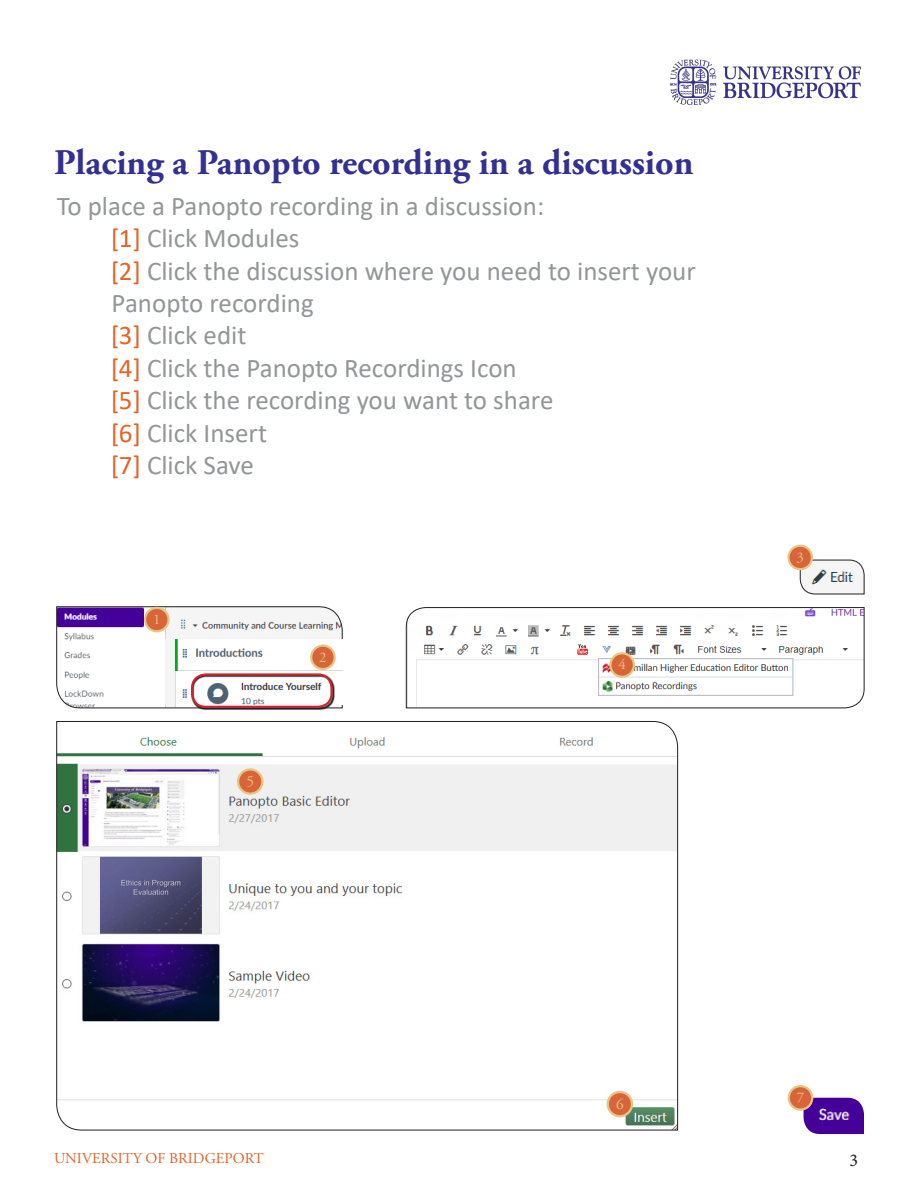
<style>
.page{position:relative;width:918px;height:1188px;background:#fff}
.page>*{position:absolute;margin:0;border:0;box-sizing:border-box;transform-origin:0 0}
.t1{font:700 36px "Adobe Garamond Pro";color:#323092}
.t2{font:27px "Calibri";color:#939598}
.t3{font:18px "Minion Pro";color:#231f20}
.t4{font:15.3px "Adobe Garamond Pro";color:#e7c582}
.t5{font:15px "Adobe Garamond Pro";color:#e46325}
.t6{font:14.7px "Adobe Garamond Pro";color:#e7c582}
.s1{color:#e46325}
</style>
<div class="page">
<img style="left:670px;top:59px;width:191px;height:46px">
<svg style="left:56px;top:606px;width:287px;height:102px"></svg>
<img style="left:165px;top:639px;width:177px;height:66px">
<svg style="left:191px;top:674px;width:143px;height:36px"></svg>
<div style="left:191px;top:673px;width:142px;height:35px;border:2px solid #d1232a;border-radius:14px"></div>
<div style="left:311px;top:646px;width:24px;height:23px;background:#d86439;border-radius:50%"></div>
<div style="left:310px;top:644px;width:26px;height:26px;border:2px solid #e7c582;border-radius:50%"></div>
<div style="left:145px;top:608px;width:24px;height:23px;background:#d86439;border-radius:50%"></div>
<div style="left:144px;top:607px;width:26px;height:25px;border:2px solid #e7c582;border-radius:50%"></div>
<svg style="left:406px;top:607px;width:459px;height:101px"></svg>
<div style="left:610px;top:653px;width:24px;height:24px;background:#d86439;border-radius:50%"></div>
<div style="left:609px;top:652px;width:26px;height:26px;border:2px solid #e7c582;border-radius:50%"></div>
<svg style="left:56px;top:721px;width:622px;height:409px"></svg>
<div style="left:238px;top:769px;width:24px;height:25px;background:#d86439;border-radius:50%"></div>
<div style="left:237px;top:768px;width:27px;height:27px;border:2px solid #e7c582;border-radius:50%"></div>
<div style="left:608px;top:1092px;width:24px;height:24px;background:#d86439;border-radius:50%"></div>
<div style="left:607px;top:1091px;width:26px;height:26px;border:2px solid #e7c582;border-radius:50%"></div>
<img style="left:804px;top:1098px;width:60px;height:36px">
<div style="left:789px;top:1086px;width:23px;height:24px;background:#d86439;border-radius:50%"></div>
<div style="left:788px;top:1085px;width:25px;height:26px;border:2px solid #e7c582;border-radius:50%"></div>
<svg style="left:800px;top:560px;width:65px;height:34px"></svg>
<div style="left:789px;top:546px;width:23px;height:23px;background:#d86439;border-radius:50%"></div>
<div style="left:787px;top:545px;width:26px;height:25px;border:2px solid #e7c582;border-radius:50%"></div>
<p class="t1" style="left:54px;top:142px;width:641px">Placing a Panopto recording in a discussion</p>
<p class="t2" style="left:57px;top:187px;width:489px">To place a Panopto recording in a discussion:</p>
<p class="t2" style="left:111px;top:220px;width:190px"><span class="s1">[1]</span> Click Modules</p>
<p class="t2" style="left:111px;top:252px;width:587px"><span class="s1">[2]</span> Click the discussion where you need to insert your</p>
<p class="t2" style="left:112px;top:284px;width:204px">Panopto recording</p>
<p class="t2" style="left:111px;top:317px;width:137px"><span class="s1">[3]</span> Click edit</p>
<p class="t2" style="left:111px;top:349px;width:408px"><span class="s1">[4]</span> Click the Panopto Recordings Icon</p>
<p class="t2" style="left:111px;top:382px;width:444px"><span class="s1">[5]</span> Click the recording you want to share</p>
<p class="t2" style="left:111px;top:414px;width:158px"><span class="s1">[6]</span> Click Insert</p>
<p class="t2" style="left:111px;top:446px;width:145px"><span class="s1">[7]</span> Click Save</p>
<p class="t6" style="left:153px;top:611px;width:9px">1</p>
<p class="t4" style="left:246px;top:772px;width:9px">5</p>
<p class="t6" style="left:319px;top:648px;width:9px">2</p>
<p class="t6" style="left:618px;top:656px;width:9px">4</p>
<p class="t6" style="left:796px;top:549px;width:9px">3</p>
<p class="t4" style="left:616px;top:1095px;width:9px">6</p>
<p class="t6" style="left:797px;top:1089px;width:9px">7</p>
<p class="t5" style="left:54px;top:1150px;width:211px">UNIVERSITY OF BRIDGEPORT</p>
<p class="t3" style="left:850px;top:1149px;width:10px">3</p>
</div>
